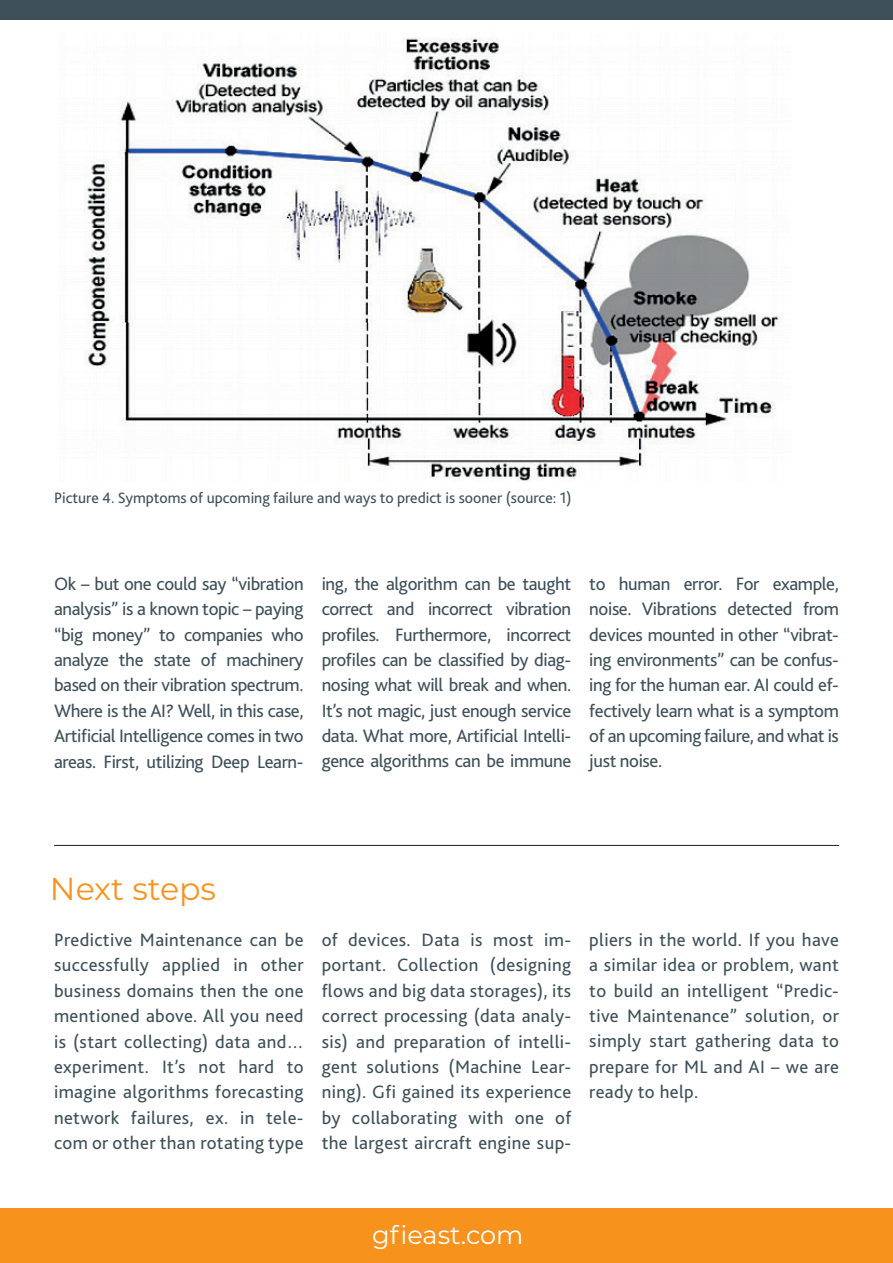
<style>
.page{position:relative;width:893px;height:1263px;background:#fff}
.page>*{position:absolute;margin:0;border:0;box-sizing:border-box;transform-origin:0 0}
.t1{font:31.65px "Montserrat";color:#f7931d}
.t2{font:25.65px "Montserrat";color:#fff}
.t3{font:18.75px/25.3px "Bliss 2";letter-spacing:-.005em;color:#3d4f59;text-align:justify}
.t4{font:15.75px "Bliss 2";color:#3d4f59}
</style>
<div class="page">
<div style="left:0;top:1209px;width:893px;height:54px;background:#f7931d"></div>
<div style="left:0;top:0;width:893px;height:20px;background:#3d4f59"></div>
<img style="left:84px;top:38px;width:699px;height:444px">
<hr style="left:54px;top:845px;width:785px;height:1px;background:#231f20">
<p class="t4" style="left:54px;top:488px;width:519px">Picture 4. Symptoms of upcoming failure and ways to predict is sooner (source: 1)</p>
<p class="t3" style="left:54px;top:571px;width:251px">Ok – but one could say “vibration analysis” is a known topic – paying “big money” to companies who analyze the state of machinery based on their vibration spectrum.<br>Where is the AI? Well, in this case, Artificial Intelligence comes in two areas. First, utilizing Deep Learn-</p>
<p class="t3" style="left:322px;top:571px;width:251px">ing, the algorithm can be taught correct and incorrect vibration profiles. Furthermore, incorrect profiles can be classified by diag&shy;nosing what will break and when.<br>It’s not magic, just enough service data. What more, Artificial Intelli&shy;gence algorithms can be immune</p>
<p class="t3" style="left:589px;top:571px;width:251px">to human error. For example, noise. Vibrations detected from devices mounted in other “vibrat&shy;ing environments” can be confus&shy;ing for the human ear. AI could ef&shy;fectively learn what is a symptom of an upcoming failure, and what is just noise.</p>
<h1 class="t1" style="left:50px;top:867px;width:168px">Next steps</h1>
<p class="t3" style="left:54px;top:927px;width:251px">Predictive Maintenance can be successfully applied in other business domains then the one mentioned above. All you need is (start collecting) data and… experiment. It’s not hard to imagine algorithms forecasting network failures, ex. in tele&shy;com or other than rotating type</p>
<p class="t3" style="left:322px;top:927px;width:251px">of devices. Data is most im&shy;portant. Collection (designing flows and big data storages), its correct processing (data analy&shy;sis) and preparation of intelli&shy;gent solutions (Machine Lear&shy;ning). Gfi gained its experience by collaborating with one of the largest aircraft engine sup-</p>
<p class="t3" style="left:589px;top:927px;width:251px">pliers in the world. If you have a similar idea or problem, want to build an intelligent “Predic&shy;tive Maintenance” solution, or simply start gathering data to prepare for ML and AI – we are ready to help.</p>
<h2 class="t2" style="left:372px;top:1218px;width:153px">gfieast.com</h2>
</div>
